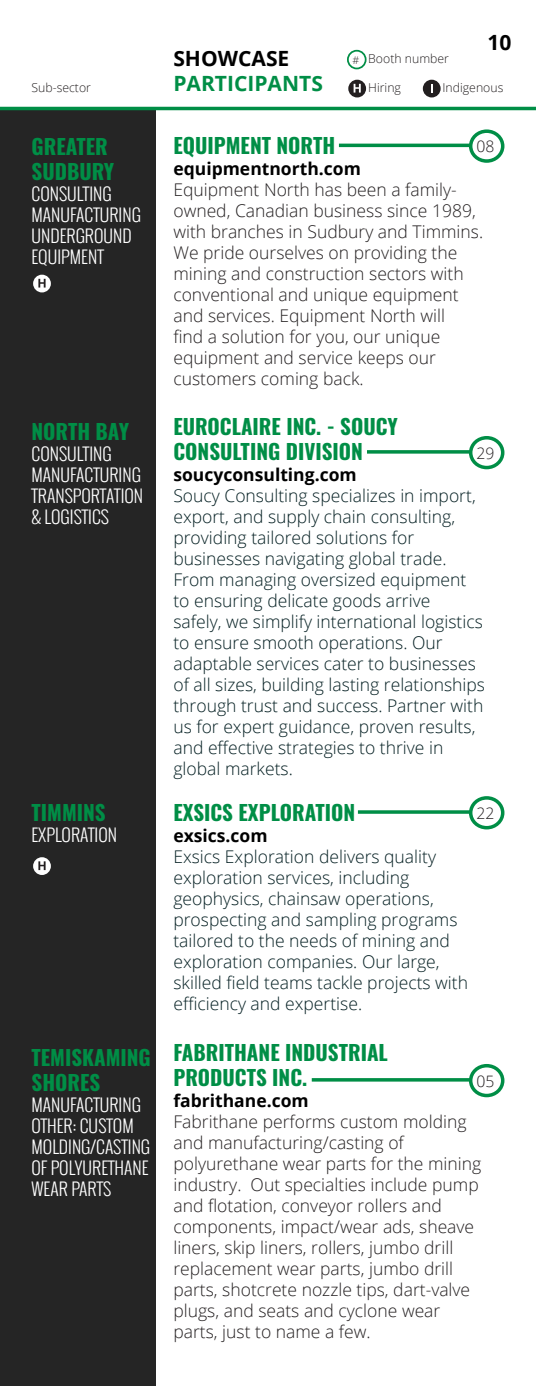
<style>
.page{position:relative;width:536px;height:1386px;background:#fff}
.page>*{position:absolute;margin:0;border:0;box-sizing:border-box;transform-origin:0 0}
.sub-sector{font:700 21px/25.2px "Oswald";color:#008e46}
.t1{font:700 21px "Open Sans";color:#008e46}
.t2{font:700 21px "Open Sans";color:#000}
.t3{font:300 17.5px/21px "Open Sans";color:#041f22}
.t4{font:300 17.5px/21px "Open Sans";color:#231f20}
.sub-sector-2{font:300 17.5px/21px "Oswald";color:#fff}
.t5{font:700 17.5px "Open Sans";color:#000}
.t6{font:300 15.75px "Open Sans";color:#231f20}
.t7{font:300 12.25px "Open Sans";color:#231f20}
.s1{font-size:10.5px}
</style>
<div class="page">
<div style="left:0;top:110px;width:155px;height:1276px;background:#252525"></div>
<hr style="left:0;top:107px;width:536px;height:3px;background:#008e46">
<div style="left:348px;top:80px;width:18px;height:17px;background:#231f20;border-radius:50%"></div>
<svg style="left:353px;top:84px;width:7px;height:9px"></svg>
<div style="left:422px;top:80px;width:18px;height:17px;background:#231f20;border-radius:50%"></div>
<div style="left:347px;top:50px;width:19px;height:19px;border:2px solid #008e46;border-radius:50%"></div>
<hr style="left:339px;top:144px;width:130px;height:3px;background:#008e46">
<div style="left:468px;top:129px;width:36px;height:34px;border:4px solid #008e46;border-radius:50%"></div>
<svg style="left:367px;top:450px;width:101px;height:4px"></svg>
<div style="left:468px;top:436px;width:36px;height:33px;border:4px solid #008e46;border-radius:50%"></div>
<svg style="left:311px;top:1078px;width:157px;height:4px"></svg>
<div style="left:468px;top:1064px;width:36px;height:33px;border:4px solid #008e46;border-radius:50%"></div>
<svg style="left:358px;top:810px;width:110px;height:4px"></svg>
<div style="left:468px;top:796px;width:36px;height:33px;border:4px solid #008e46;border-radius:50%"></div>
<div style="left:33px;top:275px;width:18px;height:17px;background:#fff;border-radius:50%"></div>
<svg style="left:38px;top:279px;width:8px;height:9px"></svg>
<div style="left:33px;top:857px;width:18px;height:18px;background:#fff;border-radius:50%"></div>
<svg style="left:38px;top:861px;width:8px;height:9px"></svg>
<p class="t2" style="left:173px;top:43px;width:117px">SHOWCASE</p>
<p class="t7" style="left:352px;top:50px;width:98px"><span class="s1">#</span> Booth number</p>
<p class="t2" style="left:487px;top:28px;width:25px">10</p>
<p class="t7" style="left:32px;top:80px;width:61px">Sub-sector</p>
<p class="t1" style="left:173px;top:69px;width:151px">PARTICIPANTS</p>
<p class="t7" style="left:368px;top:80px;width:34px">Hiring</p>
<p class="t7" style="left:442px;top:80px;width:62px">Indigenous</p>
<p class="sub-sector" style="left:32px;top:135px;width:84px">GREATER<br>SUDBURY</p>
<p class="sub-sector-2" style="left:32px;top:183px;width:82px">CONSULTING</p>
<p class="sub-sector-2" style="left:32px;top:204px;width:111px">MANUFACTURING</p>
<p class="sub-sector-2" style="left:32px;top:225px;width:102px">UNDERGROUND<br>EQUIPMENT</p>
<p class="sub-sector" style="left:32px;top:420px;width:99px">NORTH BAY</p>
<p class="sub-sector-2" style="left:32px;top:443px;width:113px">CONSULTING<br>MANUFACTURING<br>TRANSPORTATION &amp; LOGISTICS</p>
<p class="sub-sector" style="left:32px;top:801px;width:76px">TIMMINS</p>
<p class="sub-sector-2" style="left:32px;top:824px;width:87px">EXPLORATION</p>
<p class="sub-sector" style="left:32px;top:1046px;width:121px">TEMISKAMING<br>SHORES</p>
<p class="sub-sector-2" style="left:32px;top:1094px;width:111px">MANUFACTURING</p>
<p class="sub-sector-2" style="left:32px;top:1115px;width:120px">OTHER: CUSTOM<br>MOLDING/CASTING<br>OF POLYURETHANE<br>WEAR PARTS</p>
<p class="sub-sector" style="left:173px;top:134px;width:163px">EQUIPMENT NORTH</p>
<p class="t5" style="left:173px;top:156px;width:189px">equipmentnorth.com</p>
<p class="t4" style="left:173px;top:178px;width:311px">Equipment North has been a family&shy;owned, Canadian business since 1989, with branches in Sudbury and Timmins.<br>We pride ourselves on providing the mining and construction sectors with conventional and unique equipment and services. Equipment North will<br>find a solution for you, our unique equipment and service keeps our customers coming back.</p>
<p class="sub-sector" style="left:173px;top:415px;width:226px">EUROCLAIRE INC. - SOUCY<br>CONSULTING DIVISION</p>
<p class="t5" style="left:173px;top:462px;width:185px">soucyconsulting.com</p>
<p class="t3" style="left:173px;top:485px;width:313px">Soucy Consulting specializes in import, export, and supply chain consulting, providing tailored solutions for businesses navigating global trade.<br>From managing oversized equipment to ensuring delicate goods arrive<br>safely, we simplify international logistics to ensure smooth operations. Our adaptable services cater to businesses of all sizes, building lasting relationships through trust and success. Partner with us for expert guidance, proven results, and effective strategies to thrive in global markets.</p>
<p class="sub-sector" style="left:173px;top:802px;width:183px">EXSICS EXPLORATION</p>
<p class="t5" style="left:173px;top:824px;width:96px">exsics.com</p>
<p class="t3" style="left:173px;top:846px;width:296px">Exsics Exploration delivers quality exploration services, including geophysics, chainsaw operations, prospecting and sampling programs tailored to the needs of mining and exploration companies. Our large, skilled field teams tackle projects with efficiency and expertise.</p>
<p class="sub-sector" style="left:173px;top:1041px;width:216px">FABRITHANE INDUSTRIAL</p>
<p class="sub-sector" style="left:173px;top:1066px;width:135px">PRODUCTS INC.</p>
<p class="t5" style="left:173px;top:1088px;width:137px">fabrithane.com</p>
<p class="t4" style="left:173px;top:1111px;width:309px">Fabrithane performs custom molding and manufacturing/casting of polyurethane wear parts for the mining industry. Out specialties include pump and flotation, conveyor rollers and components, impact/wear ads, sheave liners, skip liners, rollers, jumbo drill replacement wear parts, jumbo drill parts, shotcrete nozzle tips, dart-valve plugs, and seats and cyclone wear parts, just to name a few.</p>
<p class="t6" style="left:476px;top:136px;width:19px">08</p>
<p class="t6" style="left:476px;top:442px;width:19px">29</p>
<p class="t6" style="left:476px;top:802px;width:19px">22</p>
<p class="t6" style="left:476px;top:1070px;width:19px">05</p>
</div>
